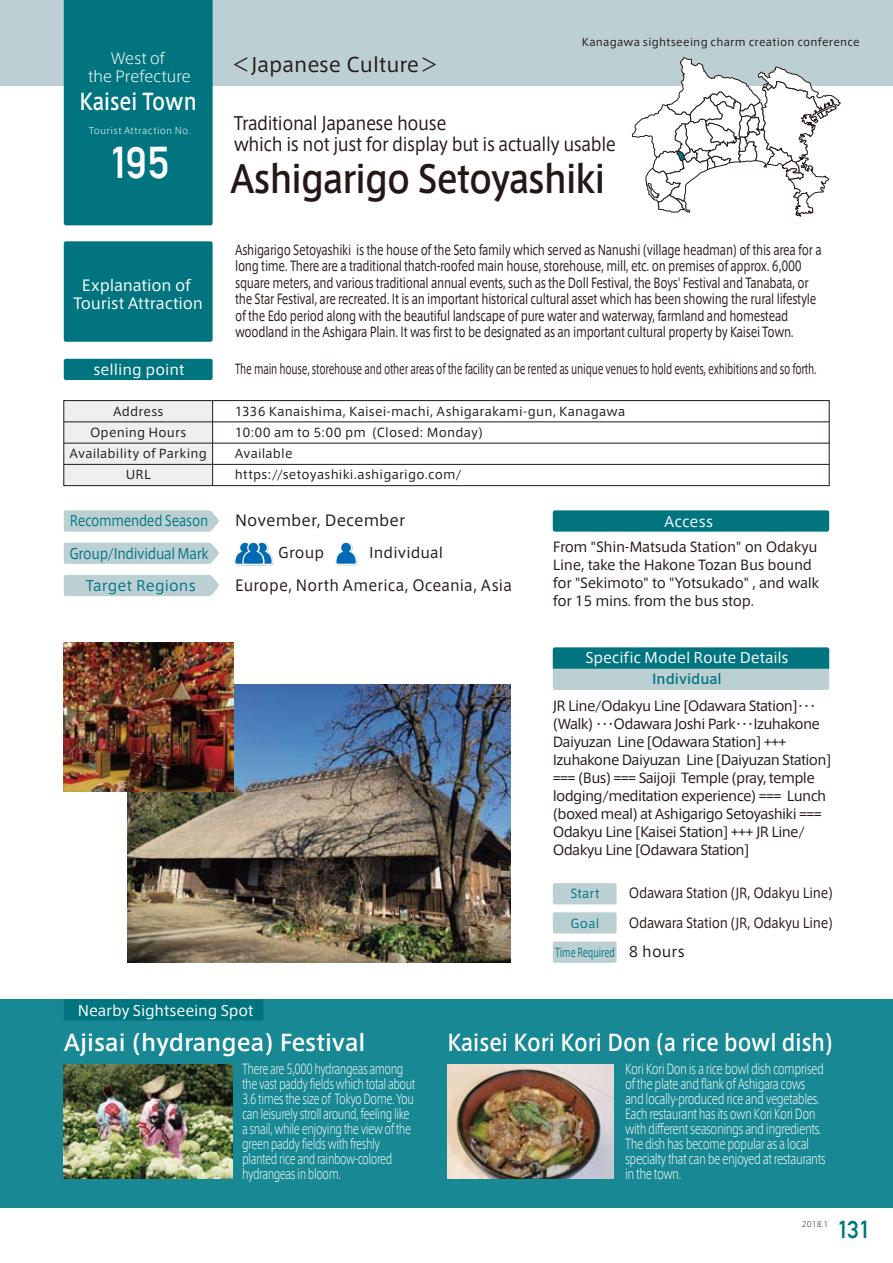
<style>
.page{position:relative;width:893px;height:1263px;background:#fff}
.page>*{position:absolute;margin:0;border:0;box-sizing:border-box;transform-origin:0 0}
.t1{font:43.5px "Alte DIN1451 Mittelschrift";color:#fff}
.t2{font:500 37.5px "Axis Pro N";letter-spacing:-.025em;color:#231815;scale:.9 1}
.t3{font:24px "Alte DIN1451 Mittelschrift";color:#00757f}
.t4{font:500 22.5px "Axis Pro N";color:#fff;scale:.89 1}
.t5{font:500 22.5px "Axis Pro N";color:#fff}
.t6{font:500 22.5px "Axis Pro N";color:#fff;scale:.85 1}
.t7{font:19.5px "Axis Pro N";color:#231815}
.t8{font:18px/21px "Axis Pro N";letter-spacing:-.025em;color:#231815;scale:.9 1}
.t9{font:15px "Axis Pro N";letter-spacing:.005em;color:#231815;scale:.95 1}
.t10{font:15px/18px "Axis Pro N";letter-spacing:-.015em;color:#fff;text-align:center}
.t11{font:300 15px/18px "Axis Pro N";letter-spacing:-.03em;color:#fff;text-align:center}
.t12{font:15px "Axis Pro N";letter-spacing:.005em;color:#231815}
.t13{font:14.25px "Axis Pro N";letter-spacing:-.005em;color:#fff}
.t14{font:14.25px "Axis Pro N";letter-spacing:-.025em;color:#00757f;scale:.88 1}
.t15{font:14.25px "Axis Pro N";letter-spacing:-.025em;color:#00757f;scale:.85 1}
.t16{font:14.25px "Axis Pro N";letter-spacing:.01em;color:#231815}
.t17{font:14.25px "Axis Pro N";letter-spacing:.005em;color:#00757f}
.t18{font:13.5px/16.5px "Axis Pro N";letter-spacing:-.025em;color:#231815;scale:.78 1}
.t19{font:13.5px/18px "Axis Pro N";letter-spacing:-.05em;color:#231815}
.t20{font:300 13.5px/15px "Axis Pro N";letter-spacing:-.05em;color:#fff;scale:.75 1}
.t21{font:300 13.5px/15px "Axis Pro N";letter-spacing:-.05em;color:#fff;scale:.72 1}
.t22{font:13.5px/18px "Axis Pro N";letter-spacing:-.025em;color:#231815}
.t23{font:13.5px "Axis Pro N";letter-spacing:-.025em;color:#231815;scale:.68 1}
.t24{font:13.5px "Axis Pro N";letter-spacing:-.025em;color:#231815;scale:.9 1}
.t25{font:500 13.5px "Axis Pro N";color:#00757f}
.t26{font:12px/21px "Axis Pro N";letter-spacing:.015em;color:#231815;text-align:center}
.t27{font:12px "Axis Pro N";letter-spacing:-.01em;color:#00757f;scale:.68 1}
.t28{font:12px "Axis Pro N";letter-spacing:-.01em;color:#00757f}
.t29{font:10.5px "Axis Pro N";letter-spacing:.02em;color:#231815}
.t30{font:300 9px "Axis Pro N";letter-spacing:.03em;color:#fff}
.t31{font:300 7.5px "Axis Pro N";color:#231815}
.s1{font-size:14.25px;color:#231815}
</style>
<div class="page">
<div style="left:0;top:0;width:893px;height:85px;background:#bcd0d4"></div>
<div style="left:64px;top:0;width:149px;height:225px;background:#00757f"></div>
<div style="left:64px;top:241px;width:149px;height:101px;background:#00757f;border-radius:2px"></div>
<div style="left:553px;top:510px;width:276px;height:22px;background:#00757f;border-radius:2px"></div>
<div style="left:64px;top:401px;width:149px;height:85px;background:#efeff0"></div>
<hr style="left:212px;top:401px;width:1px;height:85px;background:#231815">
<hr style="left:64px;top:443px;width:765px;height:1px;background:#231815">
<hr style="left:64px;top:421px;width:765px;height:1px;background:#231815">
<hr style="left:64px;top:464px;width:765px;height:1px;background:#231815">
<div style="left:63px;top:400px;width:767px;height:86px;border:1px solid #231815"></div>
<div style="left:0;top:999px;width:893px;height:209px;background:#188994"></div>
<div style="left:64px;top:999px;width:199px;height:21px;background:#00757f"></div>
<svg style="left:64px;top:510px;width:155px;height:22px"></svg>
<div style="left:64px;top:543px;width:155px;height:21px;background:#bcd0d4"></div>
<div style="left:64px;top:575px;width:155px;height:21px;background:#bcd0d4"></div>
<svg style="left:335px;top:542px;width:23px;height:24px"></svg>
<svg style="left:234px;top:542px;width:40px;height:24px"></svg>
<div style="left:553px;top:647px;width:276px;height:43px;background:#bcd0d4;border-radius:2px"></div>
<svg style="left:553px;top:647px;width:276px;height:22px"></svg>
<div style="left:553px;top:883px;width:64px;height:21px;background:#bcd0d4;border-radius:2px"></div>
<div style="left:553px;top:941px;width:64px;height:22px;background:#bcd0d4;border-radius:2px"></div>
<div style="left:553px;top:912px;width:64px;height:21px;background:#bcd0d4;border-radius:2px"></div>
<div style="left:64px;top:359px;width:149px;height:21px;background:#00757f;border-radius:2px"></div>
<img style="left:64px;top:1064px;width:168px;height:115px">
<img style="left:447px;top:1064px;width:166px;height:115px">
<svg style="left:632px;top:57px;width:209px;height:160px"></svg>
<img style="left:128px;top:685px;width:382px;height:277px">
<img style="left:64px;top:642px;width:170px;height:149px">
<p class="t11" style="left:88px;top:49px;width:104px">West of<br>the Prefecture</p>
<h3 class="t6" style="left:79px;top:90px;width:139px">Kaisei Town</h3>
<p class="t30" style="left:89px;top:126px;width:104px">Tourist Attraction No.</p>
<h1 class="t1" style="left:110px;top:137px;width:60px">195</h1>
<p class="t10" style="left:73px;top:276px;width:131px">Explanation of<br>Tourist Attraction</p>
<p class="t13" style="left:94px;top:362px;width:92px">selling point</p>
<h3 class="t7" style="left:232px;top:55px;width:209px">＜Japanese Culture＞</h3>
<p class="t29" style="left:582px;top:37px;width:280px">Kanagawa sightseeing charm creation conference</p>
<h3 class="t8" style="left:234px;top:113px;width:426px">Traditional Japanese house<br>which is not just for display but is actually usable</h3>
<h2 class="t2" style="left:230px;top:160px;width:418px">Ashigarigo Setoyashiki</h2>
<p class="t18" style="left:235px;top:242px;width:753px">Ashigarigo Setoyashiki is the house of the Seto family which served as Nanushi (village headman) of this area for a long time. There are a traditional thatch-roofed main house, storehouse, mill, etc. on premises of approx. 6,000 square meters, and various traditional annual events, such as the Doll Festival, the Boys' Festival and Tanabata, or the Star Festival, are recreated. It is an important historical cultural asset which has been showing the rural lifestyle of the Edo period along with the beautiful landscape of pure water and waterway, farmland and homestead woodland in the Ashigara Plain. It was first to be designated as an important cultural property by Kaisei Town.</p>
<p class="t23" style="left:235px;top:362px;width:857px">The main house, storehouse and other areas of the facility can be rented as unique venues to hold events, exhibitions and so forth.</p>
<p class="t26" style="left:70px;top:401px;width:139px">Address<br>Opening Hours<br>Availability of Parking<br>URL</p>
<p class="t26" style="left:235px;top:401px;width:392px;text-align:left">1336 Kanaishima, Kaisei-machi, Ashigarakami-gun, Kanagawa 10:00 am to 5:00 pm (Closed: Monday)<br>Available<br>https://setoyashiki.ashigarigo.com/</p>
<p class="t12" style="left:235px;top:513px;width:172px">November, December</p>
<p class="t16" style="left:278px;top:546px;width:48px">Group</p>
<p class="t15" style="left:70px;top:513px;width:164px">Recommended Season</p>
<p class="t14" style="left:69px;top:546px;width:160px">Group/Individual Mark</p>
<p class="t17" style="left:86px;top:578px;width:112px">Target Regions</p>
<p class="t9" style="left:235px;top:578px;width:293px">Europe, North America, Oceania, Asia</p>
<p class="t16" style="left:369px;top:546px;width:76px">Individual</p>
<p class="t13" style="left:664px;top:514px;width:50px">Access</p>
<p class="t22" style="left:553px;top:538px;width:268px">From "Shin-Matsuda Station" on Odakyu Line, take the Hakone Tozan Bus bound for "Sekimoto" to "Yotsukado" , and walk for 15 mins. from the bus stop.</p>
<p class="t13" style="left:585px;top:651px;width:205px">Specific Model Route Details</p>
<p class="t19" style="left:553px;top:696px;width:280px">JR Line/Odakyu Line [Odawara Station]・・・(Walk) ・・・Odawara Joshi Park・・・Izuhakone Daiyuzan Line [Odawara Station] +++ Izuhakone Daiyuzan Line [Daiyuzan Station] === (Bus) === Saijoji Temple (pray, temple lodging/meditation experience) === Lunch (boxed meal) at Ashigarigo Setoyashiki === Odakyu Line [Kaisei Station] +++ JR Line/ Odakyu Line [Odawara Station]</p>
<p class="t28" style="left:570px;top:887px;width:31px">Start</p>
<p class="t24" style="left:629px;top:886px;width:228px">Odawara Station (JR, Odakyu Line)</p>
<p class="t25" style="left:652px;top:673px;width:71px">Individual</p>
<p class="t28" style="left:571px;top:917px;width:30px">Goal</p>
<p class="t24" style="left:629px;top:916px;width:228px">Odawara Station (JR, Odakyu Line)</p>
<p class="t27" style="left:555px;top:946px;width:192px">Time Required <span class="s1">8 hours</span></p>
<p class="t13" style="left:78px;top:1003px;width:177px">Nearby Sightseeing Spot</p>
<h3 class="t5" style="left:64px;top:1031px;width:303px">Ajisai (hydrangea) Festival</h3>
<h3 class="t4" style="left:447px;top:1031px;width:435px">Kaisei Kori Kori Don (a rice bowl dish)</h3>
<p class="t21" style="left:242px;top:1062px;width:242px">There are 5,000 hydrangeas among the vast paddy fields which total about 3.6 times the size of Tokyo Dome. You can leisurely stroll around, feeling like a snail, while enjoying the view of the green paddy fields with freshly planted rice and rainbow-colored hydrangeas in bloom.</p>
<p class="t20" style="left:625px;top:1062px;width:269px">Kori Kori Don is a rice bowl dish comprised of the plate and flank of Ashigara cows and locally-produced rice and vegetables.<br>Each restaurant has its own Kori Kori Don with different seasonings and ingredients.<br>The dish has become popular as a local specialty that can be enjoyed at restaurants in the town.</p>
<p class="t31" style="left:802px;top:1220px;width:28px">2018.1</p>
<h3 class="t3" style="left:838px;top:1214px;width:31px">131</h3>
</div>
